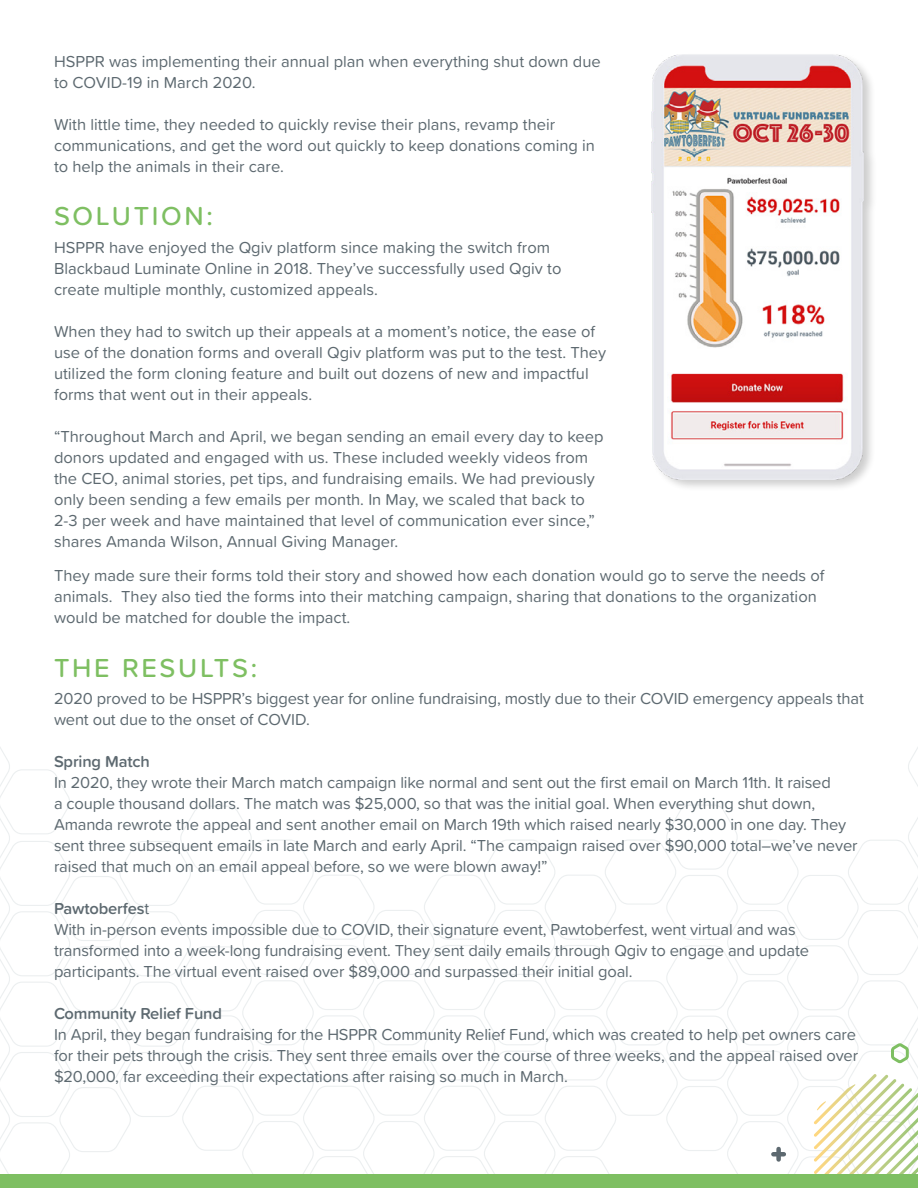
<style>
.page{position:relative;width:918px;height:1188px;background:#fff}
.page>*{position:absolute;margin:0;border:0;box-sizing:border-box;transform-origin:0 0}
.H2{font:500 27px "Proxima Soft";letter-spacing:.1em;color:#7ebf62}
.Body_Copy_-_10_pt{font:16.5px/21px "Proxima Soft";color:#5d6970}
.Body_Copy_-_10_pt-2{font:600 16.5px "Proxima Soft";letter-spacing:-.01em;color:#5d6970}
.s1{font-weight:400}
</style>
<div class="page">
<svg style="left:0;top:747px;width:918px;height:441px"></svg>
<hr style="left:773px;top:1152px;width:11px;height:4px;background:#5d6970">
<div style="left:776px;top:1149px;width:5px;height:11px;background:#5d6970"></div>
<div style="left:650px;top:53px;width:228px;height:439px;background:#000;opacity:.2"></div>
<img style="left:651px;top:54px;width:213px;height:425px">
<p class="Body_Copy_-_10_pt" style="left:54px;top:50px;width:548px">HSPPR was implementing their annual plan when everything shut down due to COVID-19 in March 2020.</p>
<p class="Body_Copy_-_10_pt" style="left:54px;top:113px;width:543px">With little time, they needed to quickly revise their plans, revamp their communications, and get the word out quickly to keep donations coming in to help the animals in their care.</p>
<p class="H2" style="left:54px;top:196px;width:161px">SOLUTION:</p>
<p class="Body_Copy_-_10_pt" style="left:54px;top:236px;width:509px">HSPPR have enjoyed the Qgiv platform since making the switch from<br>Blackbaud Luminate Online in 2018. They’ve successfully used Qgiv to create multiple monthly, customized appeals.</p>
<p class="Body_Copy_-_10_pt" style="left:54px;top:320px;width:554px">When they had to switch up their appeals at a moment’s notice, the ease of use of the donation forms and overall Qgiv platform was put to the test. They utilized the form cloning feature and built out dozens of new and impactful forms that went out in their appeals.</p>
<p class="Body_Copy_-_10_pt" style="left:54px;top:425px;width:551px">“Throughout March and April, we began sending an email every day to keep donors updated and engaged with us. These included weekly videos from the CEO, animal stories, pet tips, and fundraising emails. We had previously only been sending a few emails per month. In May, we scaled that back to 2-3 per week and have maintained that level of communication ever since,” shares Amanda Wilson, Annual Giving Manager.</p>
<p class="Body_Copy_-_10_pt" style="left:54px;top:564px;width:772px">They made sure their forms told their story and showed how each donation would go to serve the needs of animals. They also tied the forms into their matching campaign, sharing that donations to the organization would be matched for double the impact.</p>
<p class="H2" style="left:54px;top:647px;width:205px">THE RESULTS:</p>
<p class="Body_Copy_-_10_pt" style="left:54px;top:688px;width:811px">2020 proved to be HSPPR’s biggest year for online fundraising, mostly due to their COVID emergency appeals that went out due to the onset of COVID.</p>
<p class="Body_Copy_-_10_pt-2" style="left:54px;top:749px;width:97px">Spring Match</p>
<p class="Body_Copy_-_10_pt" style="left:54px;top:772px;width:805px">In 2020, they wrote their March match campaign like normal and sent out the first email on March 11th. It raised<br>a couple thousand dollars. The match was $25,000, so that was the initial goal. When everything shut down, Amanda rewrote the appeal and sent another email on March 19th which raised nearly $30,000 in one day. They sent three subsequent emails in late March and early April. “The campaign raised over $90,000 total–we’ve never raised that much on an email appeal before, so we were blown away!”</p>
<p class="Body_Copy_-_10_pt-2" style="left:54px;top:896px;width:97px">Pawtoberfes<span class="s1">t</span></p>
<p class="Body_Copy_-_10_pt" style="left:54px;top:919px;width:757px">With in-person events impossible due to COVID, their signature event, Pawtoberfest, went virtual and was transformed into a week-long fundraising event. They sent daily emails through Qgiv to engage and update participants. The virtual event raised over $89,000 and surpassed their initial goal.</p>
<p class="Body_Copy_-_10_pt-2" style="left:54px;top:1001px;width:169px">Community Relief Fund</p>
<p class="Body_Copy_-_10_pt" style="left:54px;top:1024px;width:806px">In April, they began fundraising for the HSPPR Community Relief Fund, which was created to help pet owners care for their pets through the crisis. They sent three emails over the course of three weeks, and the appeal raised over $20,000, far exceeding their expectations after raising so much in March.</p>
</div>
